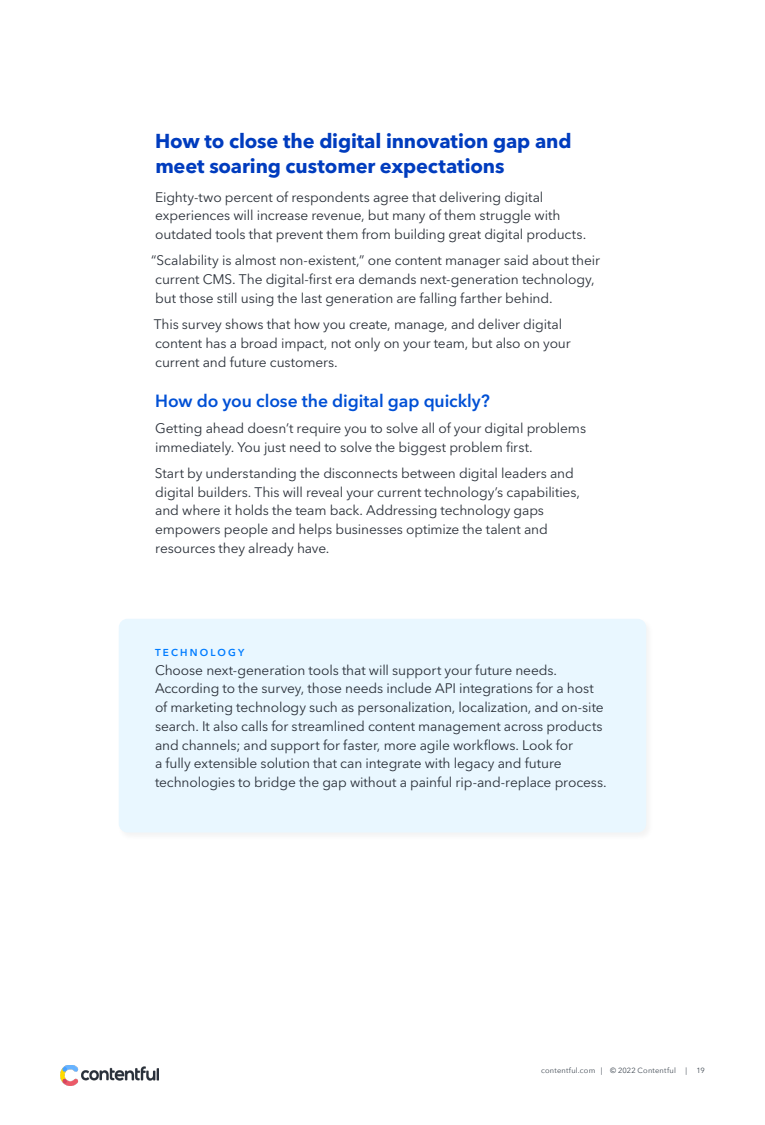
<style>
.page{position:relative;width:765px;height:1125px;background:#fff}
.page>*{position:absolute;margin:0;border:0;box-sizing:border-box;transform-origin:0 0}
.t1{font:700 20px/25px "Avenir Next LT Pro";letter-spacing:-.01em;color:#003cbe}
.t2{font:600 17.5px "Avenir Next LT Pro";letter-spacing:-.005em;color:#0050d5}
.t3{font:13.75px/18.8px "Avenir Next LT Pro";letter-spacing:-.01em;color:#2a3039}
.t4{font:600 10px "Avenir Next LT Pro";letter-spacing:.22em;color:#007cff}
.t5{font:7.5px "Avenir Next";letter-spacing:.025em;color:#404953}
</style>
<div class="page">
<img style="left:60px;top:1065px;width:99px;height:20px">
<div style="left:117px;top:617px;width:537px;height:224px;background:#f8f9f9"></div>
<div style="left:119px;top:619px;width:527px;height:213px;background:#e9f7ff;border-radius:9px"></div>
<h1 class="t1" style="left:155px;top:128px;width:418px">How to close the digital innovation gap and meet soaring customer expectations</h1>
<p class="t3" style="left:155px;top:187px;width:433px">Eighty-two percent of respondents agree that delivering digital experiences will increase revenue, but many of them struggle with outdated tools that prevent them from building great digital products.</p>
<p class="t3" style="left:151px;top:251px;width:450px">“Scalability is almost non-existent,” one content manager said about their current CMS. The digital-first era demands next-generation technology, but those still using the last generation are falling farther behind.</p>
<p class="t3" style="left:154px;top:315px;width:418px">This survey shows that how you create, manage, and deliver digital content has a broad impact, not only on your team, but also on your current and future customers.</p>
<p class="t2" style="left:155px;top:390px;width:336px">How do you close the digital gap quickly?</p>
<p class="t3" style="left:155px;top:419px;width:433px">Getting ahead doesn’t require you to solve all of your digital problems immediately. You just need to solve the biggest problem first.</p>
<p class="t3" style="left:155px;top:464px;width:427px">Start by understanding the disconnects between digital leaders and digital builders. This will reveal your current technology’s capabilities, and where it holds the team back. Addressing technology gaps empowers people and helps businesses optimize the talent and resources they already have.</p>
<p class="t4" style="left:155px;top:646px;width:91px">TECHNOLOGY</p>
<p class="t3" style="left:155px;top:660px;width:453px">Choose next-generation tools that will support your future needs.<br>According to the survey, those needs include API integrations for a host of marketing technology such as personalization, localization, and on-site search. It also calls for streamlined content management across products and channels; and support for faster, more agile workflows. Look for<br>a fully extensible solution that can integrate with legacy and future technologies to bridge the gap without a painful rip-and-replace process.</p>
<p class="t5" style="left:541px;top:1064px;width:147px">contentful.com | © 2022 Contentful |</p>
<p class="t5" style="left:696px;top:1064px;width:10px">19</p>
</div>
